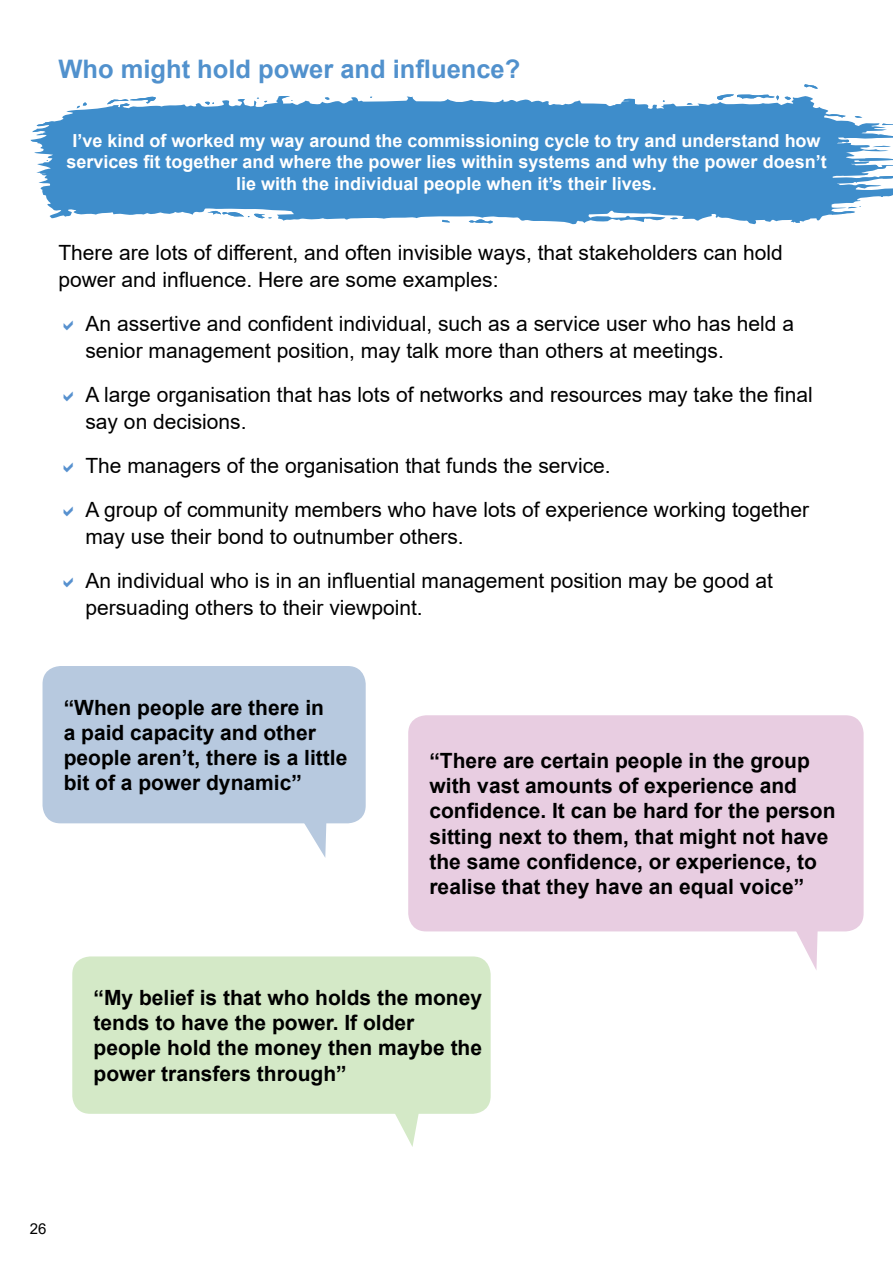
<style>
.page{position:relative;width:893px;height:1263px;background:#fff}
.page>*{position:absolute;margin:0;border:0;box-sizing:border-box;transform-origin:0 0}
.t1{font:700 25.5px "Arial";color:#5191cd}
.t2{font:21px/27px "Arial";color:#000}
.t3{font:700 21px/25.2px "Arial";color:#000}
.t4{font:700 18px/21.6px "Arial";color:#fff;text-align:center}
.t5{font:15px "Arial";color:#000}
</style>
<div class="page">
<svg style="left:31px;top:96px;width:858px;height:129px;background:#5b9ed2"></svg>
<svg style="left:804px;top:84px;width:14px;height:5px"></svg>
<svg style="left:442px;top:219px;width:8px;height:3px"></svg>
<svg style="left:40px;top:172px;width:9px;height:3px"></svg>
<svg style="left:469px;top:219px;width:24px;height:6px"></svg>
<svg style="left:670px;top:217px;width:8px;height:3px"></svg>
<svg style="left:325px;top:97px;width:4px;height:3px"></svg>
<svg style="left:716px;top:94px;width:75px;height:6px"></svg>
<svg style="left:77px;top:102px;width:10px;height:6px"></svg>
<svg style="left:107px;top:96px;width:49px;height:14px"></svg>
<svg style="left:205px;top:102px;width:9px;height:3px"></svg>
<svg style="left:207px;top:211px;width:65px;height:7px"></svg>
<svg style="left:254px;top:97px;width:13px;height:8px"></svg>
<svg style="left:278px;top:96px;width:15px;height:5px"></svg>
<svg style="left:37px;top:121px;width:17px;height:13px"></svg>
<svg style="left:831px;top:206px;width:30px;height:8px"></svg>
<svg style="left:43px;top:160px;width:8px;height:4px"></svg>
<svg style="left:530px;top:208px;width:14px;height:5px"></svg>
<svg style="left:739px;top:108px;width:10px;height:6px"></svg>
<svg style="left:339px;top:105px;width:44px;height:5px"></svg>
<svg style="left:426px;top:208px;width:8px;height:4px"></svg>
<svg style="left:313px;top:106px;width:6px;height:3px"></svg>
<svg style="left:707px;top:211px;width:7px;height:3px"></svg>
<svg style="left:91px;top:114px;width:5px;height:3px"></svg>
<svg style="left:677px;top:102px;width:16px;height:12px"></svg>
<svg style="left:508px;top:207px;width:7px;height:3px"></svg>
<svg style="left:348px;top:214px;width:6px;height:3px"></svg>
<svg style="left:608px;top:99px;width:27px;height:12px"></svg>
<svg style="left:761px;top:209px;width:9px;height:7px"></svg>
<svg style="left:641px;top:120px;width:4px;height:3px"></svg>
<svg style="left:702px;top:108px;width:22px;height:7px"></svg>
<svg style="left:481px;top:106px;width:28px;height:14px"></svg>
<svg style="left:582px;top:210px;width:7px;height:7px"></svg>
<svg style="left:820px;top:114px;width:73px;height:33px"></svg>
<svg style="left:460px;top:106px;width:10px;height:4px"></svg>
<svg style="left:392px;top:105px;width:60px;height:11px"></svg>
<svg style="left:516px;top:104px;width:76px;height:17px"></svg>
<svg style="left:830px;top:158px;width:63px;height:39px"></svg>
<div style="left:43px;top:666px;width:323px;height:157px;background:#b7c9df;border-radius:18px"></div>
<div style="left:72px;top:956px;width:419px;height:158px;background:#d4e9c7;border-radius:18px"></div>
<div style="left:408px;top:715px;width:456px;height:216px;background:#e8cde1;border-radius:18px"></div>
<svg style="left:296px;top:823px;width:31px;height:35px"></svg>
<svg style="left:791px;top:931px;width:27px;height:39px"></svg>
<svg style="left:395px;top:1114px;width:24px;height:33px"></svg>
<p class="t1" style="left:58px;top:51px;width:463px">Who might hold power and influence?</p>
<p class="t4" style="left:66px;top:130px;width:762px">I’ve kind of worked my way around the commissioning cycle to try and understand how services fit together and where the power lies within systems and why the power doesn’t lie with the individual people when it’s their lives.</p>
<p class="t2" style="left:58px;top:239px;width:726px">There are lots of different, and often invisible ways, that stakeholders can hold power and influence. Here are some examples:</p>
<p class="t2" style="left:85px;top:310px;width:710px">An assertive and confident individual, such as a service user who has held a senior management position, may talk more than others at meetings.</p>
<p class="t2" style="left:85px;top:381px;width:729px">A large organisation that has lots of networks and resources may take the final say on decisions.</p>
<p class="t2" style="left:85px;top:444px;width:725px;line-height:44px">The managers of the organisation that funds the service.<br>A group of community members who have lots of experience working together</p>
<p class="t2" style="left:85px;top:515px;width:689px;line-height:44px">may use their bond to outnumber others.<br>An individual who is in an influential management position may be good at</p>
<p class="t2" style="left:85px;top:594px;width:339px">persuading others to their viewpoint.</p>
<p class="t3" style="left:64px;top:695px;width:285px">“When people are there in<br>a paid capacity and other people aren’t, there is a little bit of a power dynamic”</p>
<p class="t3" style="left:429px;top:748px;width:408px">“There are certain people in the group with vast amounts of experience and confidence. It can be hard for the person sitting next to them, that might not have the same confidence, or experience, to realise that they have an equal voice”</p>
<p class="t3" style="left:94px;top:985px;width:390px">“My belief is that who holds the money tends to have the power. If older people hold the money then maybe the power transfers through”</p>
<p class="t5" style="left:30px;top:1218px;width:18px">26</p>
</div>
